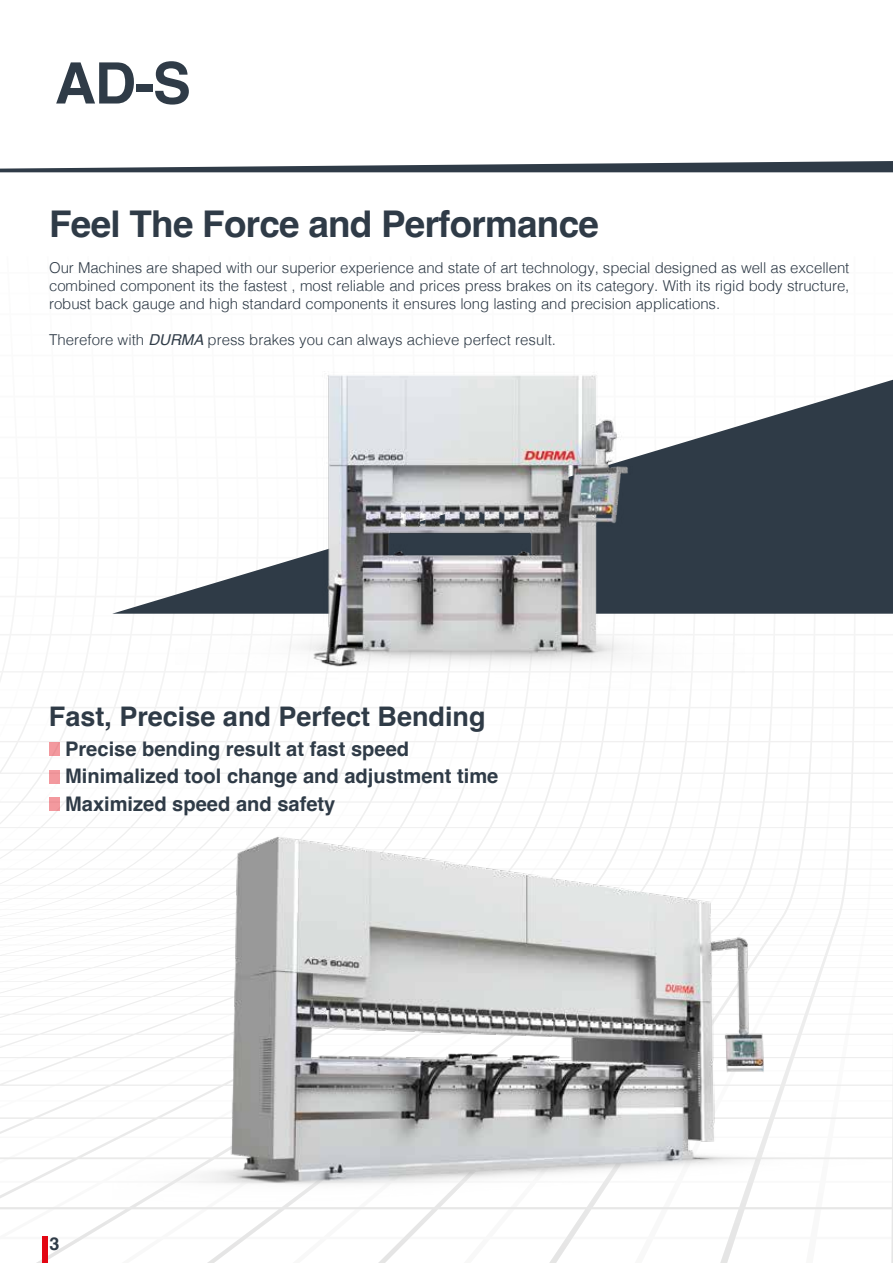
<style>
.page{position:relative;width:893px;height:1263px;background:#fff}
.page>*{position:absolute;margin:0;border:0;box-sizing:border-box;transform-origin:0 0}
.t1{font:700 57.15px "Helvetica";color:#2f3b47}
.t2{font:700 36.75px "Helvetica";letter-spacing:-.02em;color:#2f3b47}
.t3{font:700 27px "Helvetica";color:#2f3b47}
.t4{font:700 20.1px/27.6px "Helvetica";color:#2f3b47}
.t5{font:700 18px "Helvetica";color:#2f3b47}
.t6{font:300 15px/18px "Helvetica";color:#2f3b47;text-align:justify}
.s1{font-weight:400;font-style:italic}
</style>
<div class="page">
<svg style="left:0;top:161px;width:893px;height:11px"></svg>
<div style="left:43px;top:1237px;width:5px;height:26px;background:#e30613"></div>
<div style="left:49px;top:742px;width:10px;height:13px;background:#f3999e"></div>
<div style="left:49px;top:770px;width:10px;height:13px;background:#f3999e"></div>
<div style="left:49px;top:798px;width:10px;height:13px;background:#f3999e"></div>
<div style="left:796px;top:380px;width:97px;height:234px;background:#2f3b47"></div>
<img style="left:97px;top:375px;width:699px;height:337px">
<img style="left:112px;top:783px;width:781px;height:442px">
<h1 class="t1" style="left:55px;top:49px;width:138px">AD-S</h1>
<h2 class="t2" style="left:49px;top:202px;width:551px">Feel The Force and Performance</h2>
<p class="t6" style="left:49px;top:258px;width:802px">Our Machines are shaped with our superior experience and state of art technology, special designed as well as excellent combined component its the fastest , most reliable and prices press brakes on its category. With its rigid body structure, robust back gauge and high standard components it ensures long lasting and precision applications.</p>
<p class="t6" style="left:49px;top:330px;width:508px">Therefore with <span class="s1">DURMA</span> press brakes you can always achieve perfect result.</p>
<h3 class="t3" style="left:49px;top:700px;width:438px">Fast, Precise and Perfect Bending</h3>
<h3 class="t4" style="left:65px;top:737px;width:435px">Precise bending result at fast speed<br>Minimalized tool change and adjustment time<br>Maximized speed and safety</h3>
<p class="t5" style="left:49px;top:1232px;width:12px">3</p>
</div>
